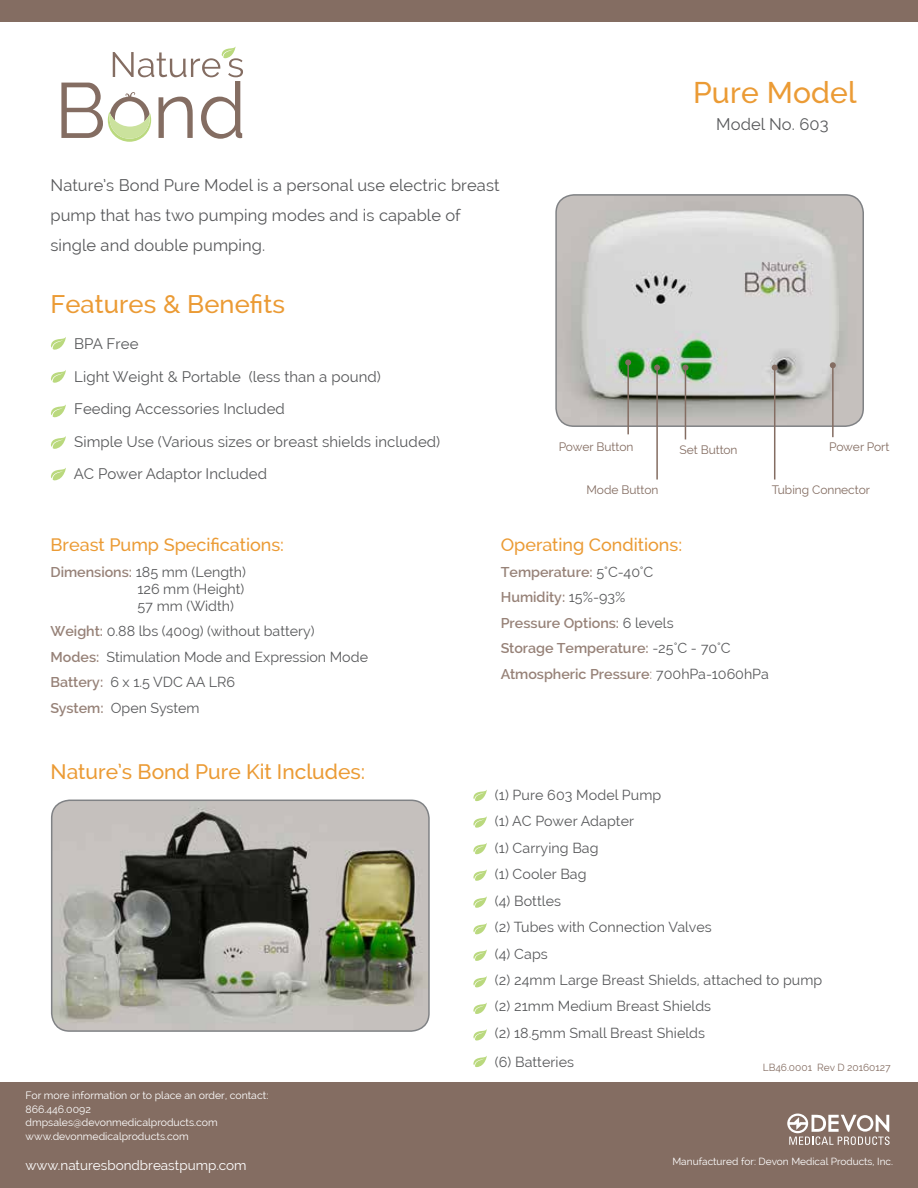
<style>
.page{position:relative;width:918px;height:1188px;background:#fff}
.page>*{position:absolute;margin:0;border:0;box-sizing:border-box;transform-origin:0 0}
.t1{font:500 30px "Raleway";letter-spacing:.005em;color:#eb9b35}
.t2{font:500 25.5px "Raleway";letter-spacing:.005em;color:#eb9b35}
.t3{font:500 21px "Raleway";color:#eb9b35}
.t4{font:500 18px "Raleway";color:#eb9b35}
.t5{font:16.5px/30px "Raleway";letter-spacing:.005em;color:#58595b}
.t6{font:15px/32.4px "Raleway";letter-spacing:.005em;color:#58595b}
.t7{font:14.25px/26.4px "Raleway";letter-spacing:.005em;color:#58595b}
.t8{font:600 14.25px/25.5px "Raleway";color:#978278}
.t9{font:13.5px "Raleway";color:#fff}
.t10{font:12px "Raleway";letter-spacing:-.005em;color:#846d62}
.t11{font:10.5px/13.5px "Raleway";color:#fff}
.t12{font:10.2px "Raleway";color:#fff}
.t13{font:10.2px "Raleway";color:#846d62}
.s1{font-weight:600;color:#978278}
.s2{font-weight:400;color:#58595b}
.s3{font-weight:400}
</style>
<div class="page">
<div style="left:0;top:1083px;width:918px;height:105px;background:#846d62"></div>
<img style="left:558px;top:195px;width:305px;height:231px">
<div style="left:555px;top:194px;width:309px;height:233px;border:2px solid #808285;border-radius:18px"></div>
<div style="left:0;top:0;width:918px;height:22px;background:#846d62"></div>
<svg style="left:61px;top:46px;width:182px;height:96px"></svg>
<svg style="left:51px;top:337px;width:15px;height:13px"></svg>
<svg style="left:473px;top:790px;width:14px;height:11px"></svg>
<svg style="left:473px;top:896px;width:14px;height:12px"></svg>
<svg style="left:473px;top:843px;width:14px;height:11px"></svg>
<svg style="left:473px;top:949px;width:14px;height:12px"></svg>
<svg style="left:473px;top:1003px;width:14px;height:11px"></svg>
<svg style="left:51px;top:370px;width:15px;height:13px"></svg>
<svg style="left:473px;top:816px;width:14px;height:12px"></svg>
<svg style="left:473px;top:923px;width:14px;height:11px"></svg>
<svg style="left:473px;top:869px;width:14px;height:12px"></svg>
<svg style="left:473px;top:976px;width:14px;height:11px"></svg>
<svg style="left:473px;top:1029px;width:14px;height:12px"></svg>
<svg style="left:473px;top:1056px;width:14px;height:11px"></svg>
<svg style="left:51px;top:404px;width:15px;height:13px"></svg>
<svg style="left:51px;top:436px;width:15px;height:13px"></svg>
<svg style="left:51px;top:468px;width:15px;height:12px"></svg>
<svg style="left:787px;top:1114px;width:103px;height:31px"></svg>
<hr style="left:656px;top:368px;width:2px;height:112px;background:#846d62">
<svg style="left:654px;top:365px;width:6px;height:6px"></svg>
<hr style="left:627px;top:362px;width:2px;height:72px;background:#846d62">
<svg style="left:625px;top:359px;width:6px;height:6px"></svg>
<hr style="left:774px;top:368px;width:1px;height:112px;background:#846d62">
<svg style="left:772px;top:365px;width:6px;height:6px"></svg>
<hr style="left:832px;top:365px;width:2px;height:72px;background:#846d62">
<svg style="left:830px;top:362px;width:6px;height:6px"></svg>
<hr style="left:685px;top:368px;width:1px;height:71px;background:#846d62">
<svg style="left:682px;top:365px;width:6px;height:6px"></svg>
<img style="left:52px;top:800px;width:377px;height:231px">
<div style="left:51px;top:800px;width:379px;height:232px;border:2px solid #808285;border-radius:18px"></div>
<h1 class="t1" style="left:693px;top:75px;width:165px">Pure Model</h1>
<p class="t5" style="left:51px;top:170px;width:451px">Nature’s Bond Pure Model is a personal use electric breast pump that has two pumping modes and is capable of single and double pumping.</p>
<h2 class="t2" style="left:51px;top:289px;width:236px">Features &amp; Benefits</h2>
<p class="t6" style="left:74px;top:328px;width:368px">BPA Free<br>Light Weight &amp; Portable (less than a pound)<br>Feeding Accessories Included<br>Simple Use (Various sizes or breast shields included)<br>AC Power Adaptor Included</p>
<p class="t5" style="left:716px;top:109px;width:114px">Model No. 603</p>
<p class="t10" style="left:559px;top:440px;width:76px">Power Button</p>
<p class="t10" style="left:679px;top:443px;width:60px">Set Button</p>
<p class="t10" style="left:829px;top:440px;width:62px">Power Port</p>
<p class="t10" style="left:586px;top:483px;width:73px">Mode Button</p>
<p class="t10" style="left:772px;top:483px;width:100px">Tubing Connector</p>
<p class="t4" style="left:51px;top:534px;width:235px">Breast Pump Specifications:</p>
<p class="t7" style="left:137px;top:563px;width:110px;line-height:17.1px;text-align:justify;text-indent:-87px"><span class="s1">Dimensions:</span> 185 mm (Length)<br>126 mm (Height)<br>57 mm (Width)</p>
<p class="t7" style="left:51px;top:619px;width:319px;line-height:25.5px"><span class="s1">Weight:</span> 0.88 lbs (400g) (without battery)<br><span class="s1">Modes:</span> Stimulation Mode and Expression Mode <span class="s1">Battery:</span> 6 x 1.5 VDC AA LR6<br><span class="s1">System:</span> Open System</p>
<h3 class="t3" style="left:51px;top:759px;width:316px">Nature’s Bond Pure Kit Includes:</h3>
<p class="t11" style="left:26px;top:1089px;width:244px">For more information or to place an order, contact:<br>866.446.0092 dmpsales@devonmedicalproducts.com www.devonmedicalproducts.com</p>
<p class="t9" style="left:26px;top:1157px;width:223px">www.naturesbondbreastpump.com</p>
<p class="t4" style="left:501px;top:534px;width:183px">Operating Conditions:</p>
<p class="t8" style="left:501px;top:559px;width:270px">Temperature: <span class="s2">5°C-40°C<br></span>Humidity: <span class="s2">15%-93%<br></span>Pressure Options: <span class="s2">6 levels<br></span>Storage Temperature: <span class="s2">-25°C - 70°C<br></span>Atmospheric Pressure<span class="s3">:</span> <span class="s2">700hPa-1060hPa</span></p>
<p class="t7" style="left:495px;top:782px;width:329px">(1) Pure 603 Model Pump<br>(1) AC Power Adapter<br>(1) Carrying Bag<br>(1) Cooler Bag<br>(4) Bottles<br>(2) Tubes with Connection Valves<br>(4) Caps<br>(2) 24mm Large Breast Shields, attached to pump (2) 21mm Medium Breast Shields<br>(2) 18.5mm Small Breast Shields</p>
<p class="t7" style="left:495px;top:1049px;width:81px">(6) Batteries</p>
<p class="t13" style="left:763px;top:1061px;width:130px">LB46.0001 Rev D 20160127</p>
<p class="t12" style="left:672px;top:1155px;width:222px">Manufactured for: Devon Medical Products, Inc.</p>
</div>
